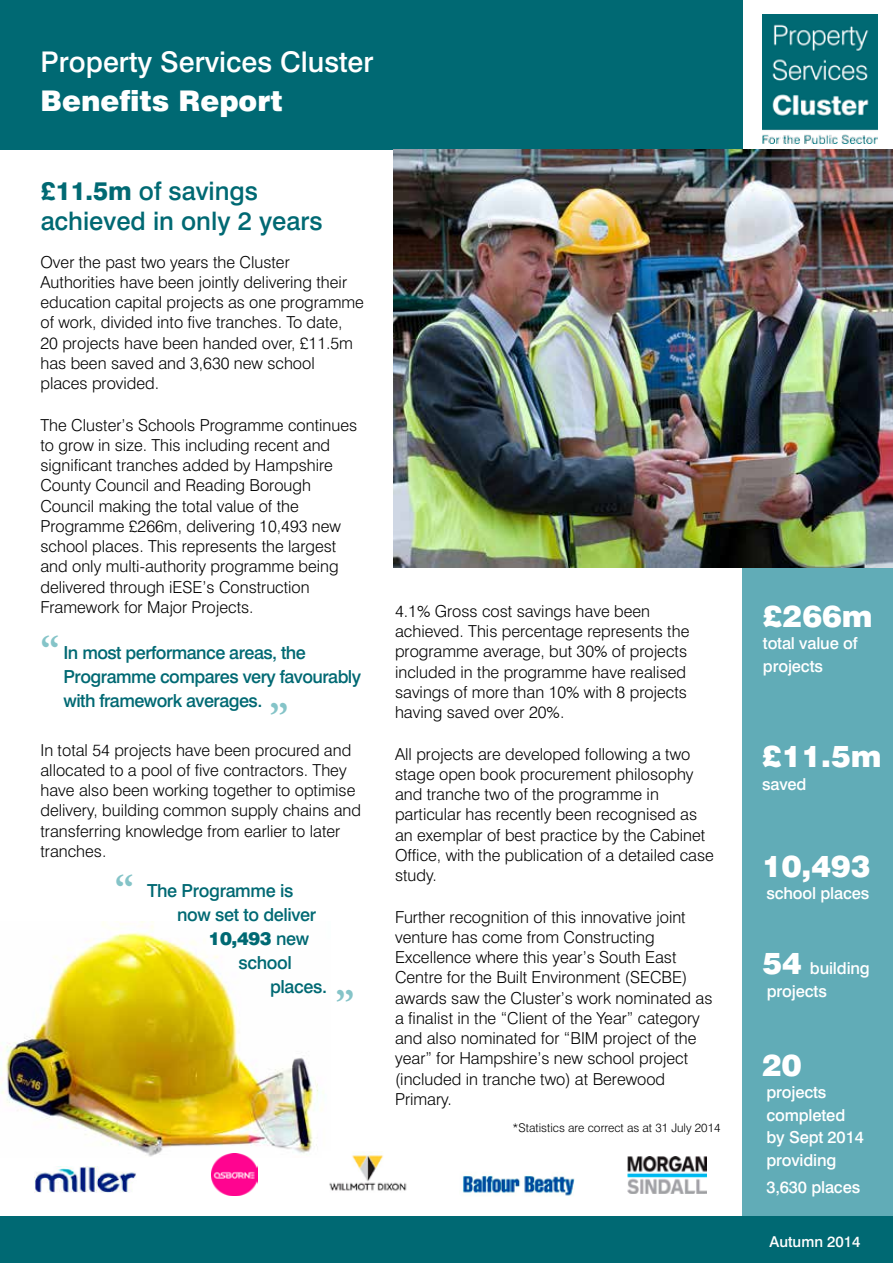
<style>
.page{position:relative;width:893px;height:1263px;background:#fff}
.page>*{position:absolute;margin:0;border:0;box-sizing:border-box;transform-origin:0 0}
.t1{font:700 40.5px "Adobe Garamond Pro";color:#85c4c8}
.t2{font:900 30px "Swiss 721 BT";color:#fff}
.t3{font:500 28.5px "Swiss 721 BT";color:#fff}
.t4{font:900 28.5px "Swiss 721 BT";color:#fff}
.t5{font:500 25.5px/30px "Swiss 721 BT";color:#006973}
.t6{font:500 18px/24px "Swiss 721 BT";letter-spacing:-.03em;color:#006973}
.t7{font:900 18px "Swiss 721 BT";color:#006973}
.t8{font:300 16.5px/20.2px "Swiss 721 BT";color:#000}
.t9{font:500 16.5px/22.5px "Swiss 721 BT";letter-spacing:-.01em;color:#fff}
.t10{font:500 15px "Swiss 721 BT";color:#fff}
.t11{font:300 12px "Swiss 721 BT";color:#000}
.s1{font-weight:800}
.s2{font-weight:500}
.s3{font-weight:900;font-size:30px}
</style>
<div class="page">
<img style="left:1px;top:921px;width:323px;height:236px">
<div style="left:742px;top:566px;width:151px;height:653px;background:#61acb7"></div>
<div style="left:0;top:0;width:742px;height:150px;background:#006973"></div>
<div style="left:0;top:1216px;width:893px;height:47px;background:#006973"></div>
<img style="left:763px;top:15px;width:115px;height:128px">
<img style="left:394px;top:150px;width:499px;height:418px">
<img style="left:34px;top:1167px;width:102px;height:26px">
<img style="left:212px;top:1153px;width:46px;height:43px">
<img style="left:462px;top:1175px;width:113px;height:21px">
<img style="left:323px;top:1151px;width:84px;height:40px">
<img style="left:628px;top:1156px;width:78px;height:37px">
<h3 class="t3" style="left:40px;top:44px;width:335px">Property Services Cluster</h3>
<h3 class="t4" style="left:40px;top:83px;width:244px">Benefits Report</h3>
<h3 class="t5" style="left:40px;top:175px;width:284px"><span class="s1">£11.5m</span> of savings achieved in only 2 years</h3>
<p class="t8" style="left:40px;top:252px;width:325px">Over the past two years the Cluster Authorities have been jointly delivering their education capital projects as one programme of work, divided into five tranches. To date, 20 projects have been handed over, £11.5m has been saved and 3,630 new school places provided.</p>
<p class="t8" style="left:40px;top:415px;width:318px">The Cluster’s Schools Programme continues to grow in size. This including recent and significant tranches added by Hampshire County Council and Reading Borough Council making the total value of the Programme £266m, delivering 10,493 new school places. This represents the largest and only multi-authority programme being delivered through iESE’s Construction Framework for Major Projects.</p>
<h1 class="t1" style="left:40px;top:627px;width:21px">“</h1>
<p class="t6" style="left:63px;top:641px;width:299px">In most performance areas, the<br>Programme compares very favourably with framework averages.</p>
<h1 class="t1" style="left:288px;top:722px;width:21px;rotate:-180deg">“</h1>
<p class="t8" style="left:40px;top:739px;width:322px">In total 54 projects have been procured and allocated to a pool of five contractors. They have also been working together to optimise delivery, building common supply chains and transferring knowledge from earlier to later tranches.</p>
<h1 class="t1" style="left:115px;top:867px;width:21px">“</h1>
<p class="t6" style="left:147px;top:878px;width:148px">The Programme is</p>
<p class="t6" style="left:177px;top:902px;width:141px">now set to deliver</p>
<p class="t7" style="left:209px;top:927px;width:102px">10,493 <span class="s2">new</span></p>
<p class="t6" style="left:239px;top:950px;width:55px">school</p>
<p class="t6" style="left:270px;top:974px;width:59px">places.</p>
<h1 class="t1" style="left:355px;top:1009px;width:21px;rotate:-180deg">“</h1>
<p class="t8" style="left:395px;top:601px;width:296px">4.1% Gross cost savings have been achieved. This percentage represents the programme average, but 30% of projects included in the programme have realised savings of more than 10% with 8 projects having saved over 20%.</p>
<p class="t8" style="left:395px;top:743px;width:320px">All projects are developed following a two stage open book procurement philosophy and tranche two of the programme in particular has recently been recognised as an exemplar of best practice by the Cabinet Office, with the publication of a detailed case study.</p>
<p class="t8" style="left:395px;top:906px;width:319px">Further recognition of this innovative joint venture has come from Constructing Excellence where this year’s South East Centre for the Built Environment (SECBE) awards saw the Cluster’s work nominated as a finalist in the “Client of the Year” category and also nominated for “BIM project of the year” for Hampshire’s new school project (included in tranche two) at Berewood Primary.</p>
<p class="t11" style="left:512px;top:1120px;width:209px">*Statistics are correct as at 31 July 2014</p>
<h2 class="t2" style="left:763px;top:598px;width:111px">£266m</h2>
<p class="t9" style="left:763px;top:632px;width:96px">total value of projects</p>
<h2 class="t2" style="left:762px;top:738px;width:121px">£11.5m</h2>
<p class="t9" style="left:762px;top:773px;width:46px">saved</p>
<h2 class="t2" style="left:762px;top:848px;width:110px">10,493</h2>
<p class="t9" style="left:766px;top:882px;width:104px">school places</p>
<p class="t9" style="left:763px;top:957px;width:109px"><span class="s3">54</span> building projects</p>
<h2 class="t2" style="left:762px;top:1047px;width:41px">20</h2>
<p class="t9" style="left:766px;top:1081px;width:99px">projects completed by Sept 2014 providing</p>
<p class="t9" style="left:766px;top:1175px;width:95px">3,630 places</p>
<p class="t10" style="left:770px;top:1233px;width:93px">Autumn 2014</p>
</div>
